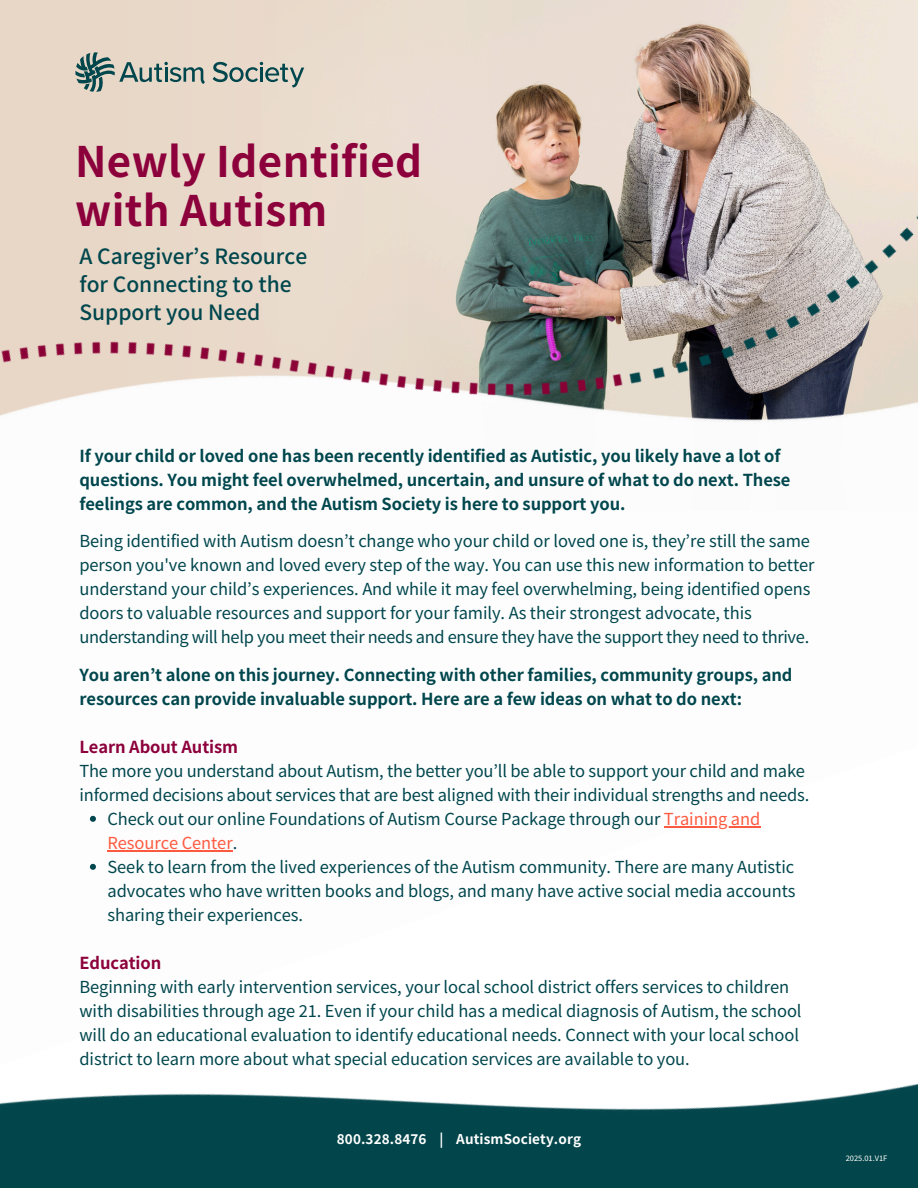
<style>
.page{position:relative;width:918px;height:1188px;background:#fff}
.page>*{position:absolute;margin:0;border:0;box-sizing:border-box;transform-origin:0 0}
.t1{font:700 42px/49.5px "Noto Sans JP";letter-spacing:.01em;color:#8c003b}
.t2{font:500 21px/28.2px "Noto Sans JP";color:#00464d}
.t3{font:16.5px/24px "Noto Sans JP";letter-spacing:-.005em;color:#00464d}
.t4{font:700 16.5px/24px "Noto Sans JP";letter-spacing:-.005em;color:#00464d}
.t5{font:700 16.5px "Noto Sans JP";letter-spacing:-.005em;color:#8c003b}
.t6{font:700 13.5px "Noto Sans JP";letter-spacing:.01em;color:#fff}
.t7{font:7.5px "Noto Sans JP";color:#fff}
.s1{font-weight:700;color:#8c003b}
.s2{color:#ff5a3f}
</style>
<div class="page">
<div style="left:0;top:0;width:918px;height:131px;background:#e9dacc"></div>
<svg style="left:213px;top:62px;width:91px;height:25px;background:#aab2a8"></svg>
<svg style="left:75px;top:52px;width:130px;height:40px;background:#b1b5aa"></svg>
<img style="left:521px;top:3px;width:397px;height:321px">
<img style="left:0;top:131px;width:631px;height:193px">
<img style="left:0;top:324px;width:918px;height:864px">
<svg style="left:90px;top:816px;width:6px;height:6px"></svg>
<hr style="left:664px;top:826px;width:96px;height:2px;background:#ff5a3f">
<hr style="left:107px;top:850px;width:126px;height:2px;background:#ff5a3f">
<svg style="left:90px;top:864px;width:6px;height:6px"></svg>
<p class="t1" style="left:75px;top:134px;width:349px">Newly Identified with Autism</p>
<h2 class="t2" style="left:79px;top:241px;width:229px">A Caregiver’s Resource for Connecting to the<br>Support you Need</h2>
<p class="t4" style="left:79px;top:443px;width:713px">If your child or loved one has been recently identified as Autistic, you likely have a lot of questions. You might feel overwhelmed, uncertain, and unsure of what to do next. These feelings are common, and the Autism Society is here to support you.</p>
<p class="t3" style="left:79px;top:528px;width:737px">Being identified with Autism doesn’t change who your child or loved one is, they’re still the same person you've known and loved every step of the way. You can use this new information to better understand your child’s experiences. And while it may feel overwhelming, being identified opens doors to valuable resources and support for your family. As their strongest advocate, this understanding will help you meet their needs and ensure they have the support they need to thrive.</p>
<p class="t4" style="left:79px;top:662px;width:715px">You aren’t alone on this journey. Connecting with other families, community groups, and resources can provide invaluable support. Here are a few ideas on what to do next:</p>
<p class="t3" style="left:79px;top:734px;width:731px"><span class="s1">Learn About Autism<br></span>The more you understand about Autism, the better you’ll be able to support your child and make informed decisions about services that are best aligned with their individual strengths and needs.</p>
<p class="t3" style="left:107px;top:806px;width:654px">Check out our online Foundations of Autism Course Package through our <span class="s2">Training and</span></p>
<p class="t3" style="left:107px;top:830px;width:688px"><span class="s2">Resource Center</span>.<br>Seek to learn from the lived experiences of the Autism community. There are many Autistic</p>
<p class="t3" style="left:107px;top:878px;width:690px">advocates who have written books and blogs, and many have active social media accounts sharing their experiences.</p>
<p class="t5" style="left:79px;top:950px;width:83px">Education</p>
<h1 class="t3" style="left:79px;top:974px;width:724px">Beginning with early intervention services, your local school district offers services to children with disabilities through age 21. Even if your child has a medical diagnosis of Autism, the school will do an educational evaluation to identify educational needs. Connect with your local school district to learn more about what special education services are available to you.</h1>
<h3 class="t6" style="left:337px;top:1128px;width:246px">800.328.8476 | AutismSociety.org</h3>
<h4 class="t7" style="left:846px;top:1152px;width:43px">2025.01.V1F</h4>
</div>
